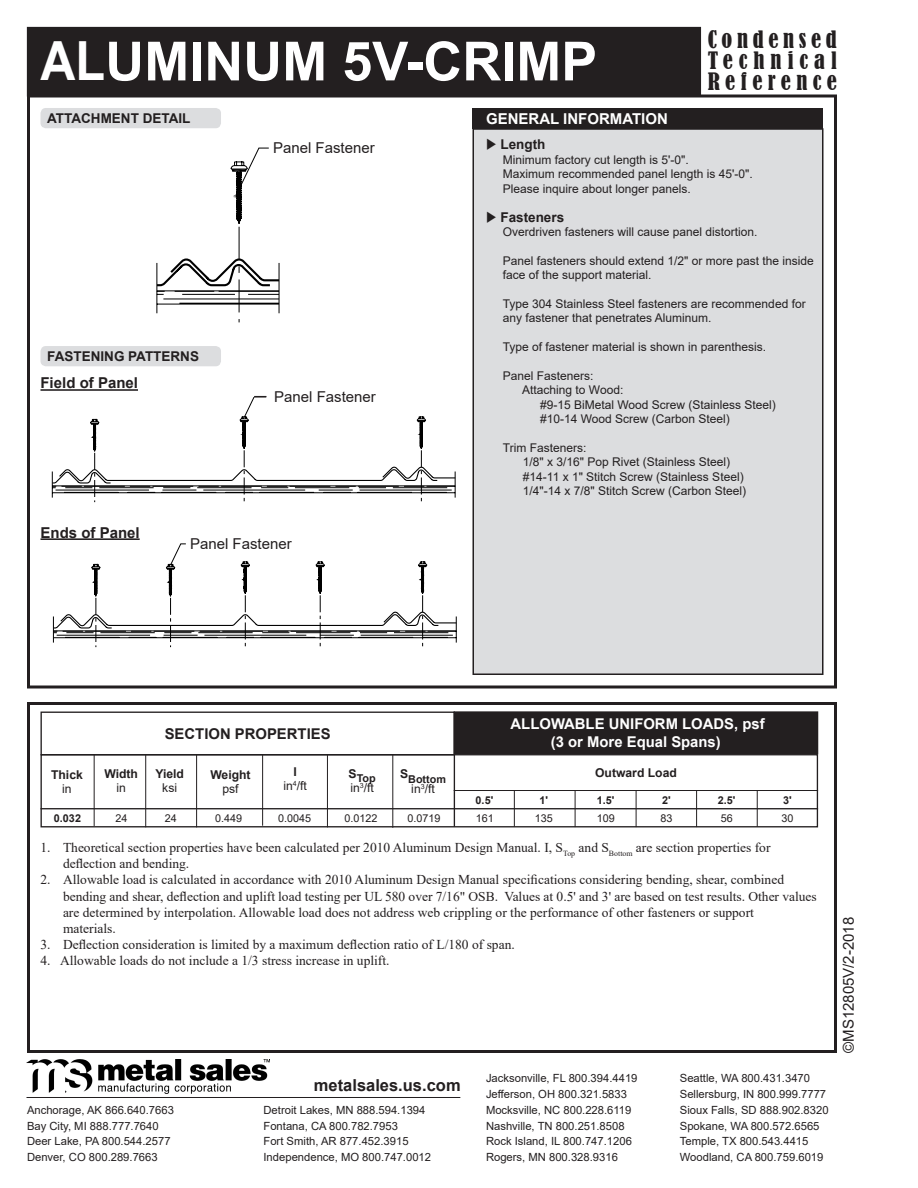
<style>
.page{position:relative;width:918px;height:1188px;background:#fff}
.page>*{position:absolute;margin:0;border:0;box-sizing:border-box;transform-origin:0 0}
.PageMaker_Defaults{font:700 54px "Arial";color:#fff;scale:.9 1}
.t1{font:condensed 22.5px/21px "Bernard";letter-spacing:.24em;color:#231f20;text-align:justify}
.t2{font:700 16.5px "Arial";color:#231f20}
.PageMaker_Defaults-2{font:15px "Arial";color:#231f20}
.PageMaker_Defaults-3{font:700 15px "Arial";color:#231f20}
.PageMaker_Defaults-4{font:700 15px "Arial";color:#fff}
.PageMaker_Defaults-5{font:700 14.85px "Arial";color:#fff}
.PageMaker_Defaults-6{font:700 14.85px "Arial";color:#231f20}
.t3{font:13.5px/16.2px "Times New Roman";color:#231f20}
.PageMaker_Defaults-7{font:700 13.5px "Arial";color:#231f20}
.t4{font:700 12.15px "Arial";color:#231f20}
.t5{font:12.15px "Arial";color:#231f20}
.PageMaker_Defaults-8{font:12px/14.4px "Arial";color:#231f20}
.t6{font:11.25px/15.8px "Arial";color:#231f20}
.t7{font:10.8px "Arial";color:#231f20}
.t8{font:700 10.8px "Arial";color:#231f20}
</style>
<div class="page">
<div style="left:27px;top:94px;width:810px;height:594px;border:3px solid #231f20"></div>
<div style="left:27px;top:702px;width:810px;height:351px;border:3px solid #231f20"></div>
<div style="left:27px;top:27px;width:674px;height:69px;background:#231f20"></div>
<img style="left:27px;top:1060px;width:242px;height:33px">
<hr style="left:27px;top:1097px;width:433px;height:1px;background:#231f20">
<svg style="left:156px;top:147px;width:124px;height:175px"></svg>
<svg style="left:53px;top:543px;width:404px;height:104px"></svg>
<div style="left:473px;top:129px;width:350px;height:545px;background:#dcdddf"></div>
<div style="left:472px;top:128px;width:352px;height:547px;border:2px solid #231f20"></div>
<div style="left:40px;top:108px;width:181px;height:20px;background:#dcdddf;border-radius:5px"></div>
<div style="left:40px;top:346px;width:181px;height:20px;background:#dcdddf;border-radius:5px"></div>
<div style="left:472px;top:108px;width:352px;height:20px;background:#231f20"></div>
<hr style="left:40px;top:389px;width:98px;height:2px;background:#231f20">
<hr style="left:40px;top:538px;width:100px;height:2px;background:#231f20">
<div style="left:41px;top:754px;width:777px;height:73px;border:1px solid #231f20"></div>
<div style="left:454px;top:712px;width:364px;height:42px;background:#231f20"></div>
<hr style="left:575px;top:791px;width:1px;height:36px;background:#231f20">
<hr style="left:514px;top:791px;width:1px;height:36px;background:#231f20">
<div style="left:41px;top:712px;width:414px;height:43px;border:1px solid #231f20"></div>
<hr style="left:696px;top:791px;width:1px;height:36px;background:#231f20">
<hr style="left:757px;top:791px;width:1px;height:36px;background:#231f20">
<hr style="left:454px;top:754px;width:1px;height:73px;background:#231f20">
<hr style="left:94px;top:754px;width:1px;height:72px;background:#231f20">
<hr style="left:392px;top:754px;width:1px;height:74px;background:#231f20">
<hr style="left:145px;top:755px;width:1px;height:72px;background:#231f20">
<hr style="left:262px;top:755px;width:1px;height:71px;background:#231f20">
<hr style="left:41px;top:808px;width:777px;height:1px;background:#231f20">
<hr style="left:454px;top:790px;width:364px;height:1px;background:#231f20">
<hr style="left:636px;top:791px;width:1px;height:36px;background:#231f20">
<hr style="left:196px;top:755px;width:1px;height:72px;background:#231f20">
<hr style="left:327px;top:755px;width:1px;height:72px;background:#231f20">
<svg style="left:51px;top:396px;width:405px;height:106px"></svg>
<p class="PageMaker_Defaults" style="left:40px;top:23px;width:620px">ALUMINUM 5V-CRIMP</p>
<p class="PageMaker_Defaults-7" style="left:47px;top:109px;width:145px">ATTACHMENT DETAIL</p>
<p class="PageMaker_Defaults-4" style="left:486px;top:108px;width:183px">GENERAL INFORMATION</p>
<p class="PageMaker_Defaults-2" style="left:273px;top:137px;width:103px">Panel Fastener</p>
<p class="PageMaker_Defaults-7" style="left:486px;top:134px;width:61px">◆ Length</p>
<h2 class="t1" style="left:708px;top:29px;width:131px">Condensed Technical Reference</h2>
<p class="PageMaker_Defaults-7" style="left:47px;top:347px;width:153px">FASTENING PATTERNS</p>
<p class="PageMaker_Defaults-3" style="left:40px;top:373px;width:99px">Field of Panel</p>
<p class="PageMaker_Defaults-3" style="left:40px;top:522px;width:101px">Ends of Panel</p>
<p class="PageMaker_Defaults-2" style="left:274px;top:387px;width:103px">Panel Fastener</p>
<p class="PageMaker_Defaults-2" style="left:190px;top:533px;width:103px">Panel Fastener</p>
<p class="PageMaker_Defaults-8" style="left:503px;top:152px;width:187px">Minimum factory cut length is 5'-0".</p>
<p class="PageMaker_Defaults-8" style="left:503px;top:167px;width:251px">Maximum recommended panel length is 45'-0".</p>
<p class="PageMaker_Defaults-8" style="left:503px;top:181px;width:190px">Please inquire about longer panels.</p>
<p class="PageMaker_Defaults-8" style="left:503px;top:224px;width:256px">Overdriven fasteners will cause panel distortion.</p>
<p class="PageMaker_Defaults-8" style="left:503px;top:253px;width:313px">Panel fasteners should extend 1/2" or more past the inside face of the support material.</p>
<p class="PageMaker_Defaults-8" style="left:503px;top:296px;width:304px">Type 304 Stainless Steel fasteners are recommended for any fastener that penetrates Aluminum.</p>
<p class="PageMaker_Defaults-8" style="left:503px;top:340px;width:265px">Type of fastener material is shown in parenthesis.</p>
<p class="PageMaker_Defaults-8" style="left:503px;top:368px;width:92px">Panel Fasteners:</p>
<p class="PageMaker_Defaults-8" style="left:522px;top:383px;width:103px">Attaching to Wood:</p>
<p class="PageMaker_Defaults-8" style="left:540px;top:397px;width:237px">#9-15 BiMetal Wood Screw (Stainless Steel)</p>
<p class="PageMaker_Defaults-8" style="left:540px;top:412px;width:191px">#10-14 Wood Screw (Carbon Steel)</p>
<p class="PageMaker_Defaults-8" style="left:503px;top:440px;width:85px">Trim Fasteners:</p>
<p class="PageMaker_Defaults-8" style="left:523px;top:455px;width:209px">1/8" x 3/16" Pop Rivet (Stainless Steel)</p>
<p class="PageMaker_Defaults-8" style="left:523px;top:469px;width:222px">#14-11 x 1" Stitch Screw (Stainless Steel)</p>
<p class="PageMaker_Defaults-8" style="left:523px;top:484px;width:225px">1/4"-14 x 7/8" Stitch Screw (Carbon Steel)</p>
<p class="PageMaker_Defaults-7" style="left:486px;top:208px;width:80px">◆ Fasteners</p>
<p class="PageMaker_Defaults-6" style="left:165px;top:723px;width:167px">SECTION PROPERTIES</p>
<p class="PageMaker_Defaults-5" style="left:511px;top:714px;width:256px">ALLOWABLE UNIFORM LOADS, psf</p>
<p class="PageMaker_Defaults-5" style="left:551px;top:731px;width:171px">(3 or More Equal Spans)</p>
<p class="t4" style="left:294px;top:763px;width:5px">I</p>
<p class="t5" style="left:283px;top:778px;width:25px">in<sup>4</sup>/ft</p>
<p class="t4" style="left:595px;top:764px;width:83px">Outward Load</p>
<p class="t8" style="left:349px;top:770px;width:29px"><sup>S</sup>Top</p>
<p class="t5" style="left:350px;top:779px;width:25px">in<sup>3</sup>/ft</p>
<p class="t4" style="left:104px;top:765px;width:35px">Width</p>
<p class="t5" style="left:116px;top:780px;width:11px">in</p>
<p class="t7" style="left:115px;top:811px;width:14px">24</p>
<p class="t4" style="left:155px;top:765px;width:30px">Yield</p>
<p class="t5" style="left:162px;top:780px;width:16px">ksi</p>
<p class="t8" style="left:400px;top:771px;width:47px"><sup>S</sup>Bottom</p>
<p class="t5" style="left:411px;top:780px;width:25px">in<sup>3</sup>/ft</p>
<p class="t4" style="left:210px;top:766px;width:42px">Weight</p>
<p class="t5" style="left:222px;top:780px;width:18px">psf</p>
<p class="t7" style="left:215px;top:811px;width:29px">0.449</p>
<p class="t7" style="left:278px;top:811px;width:35px">0.0045</p>
<p class="t7" style="left:344px;top:811px;width:35px">0.0122</p>
<p class="t7" style="left:407px;top:811px;width:35px">0.0719</p>
<p class="t4" style="left:51px;top:766px;width:33px">Thick</p>
<p class="t5" style="left:62px;top:780px;width:11px">in</p>
<p class="t8" style="left:476px;top:792px;width:19px">0.5'</p>
<p class="t8" style="left:539px;top:792px;width:10px">1'</p>
<p class="t8" style="left:597px;top:792px;width:19px">1.5'</p>
<p class="t8" style="left:662px;top:792px;width:10px">2'</p>
<p class="t8" style="left:718px;top:792px;width:19px">2.5'</p>
<p class="t8" style="left:783px;top:792px;width:10px">3'</p>
<p class="t7" style="left:476px;top:811px;width:20px">161</p>
<p class="t7" style="left:535px;top:811px;width:20px">135</p>
<p class="t7" style="left:597px;top:811px;width:20px">109</p>
<p class="t7" style="left:661px;top:811px;width:14px">83</p>
<p class="t7" style="left:721px;top:811px;width:14px">56</p>
<p class="t7" style="left:782px;top:811px;width:14px">30</p>
<p class="t3" style="left:40px;top:839px;width:732px">1. Theoretical section properties have been calculated per 2010 Aluminum Design Manual. I, S<sub>Top</sub> and S<sub>Bottom</sub> are section properties for</p>
<p class="t3" style="left:63px;top:855px;width:128px">deflection and bending.</p>
<p class="t3" style="left:63px;top:871px;width:755px;text-indent:-23px">2. Allowable load is calculated in accordance with 2010 Aluminum Design Manual specifications considering bending, shear, combined bending and shear, deflection and uplift load testing per UL 580 over 7/16" OSB. Values at 0.5' and 3' are based on test results. Other values are determined by interpolation. Allowable load does not address web crippling or the performance of other fasteners or support</p>
<p class="t3" style="left:63px;top:920px;width:54px">materials.</p>
<p class="t3" style="left:40px;top:936px;width:476px">3. Deflection consideration is limited by a maximum deflection ratio of L/180 of span.</p>
<p class="t3" style="left:40px;top:952px;width:351px">4. Allowable loads do not include a 1/3 stress increase in uplift.</p>
<p class="t8" style="left:54px;top:811px;width:29px">0.032</p>
<p class="t7" style="left:165px;top:811px;width:14px">24</p>
<p class="t2" style="left:314px;top:1073px;width:148px">metalsales.us.com</p>
<p class="t6" style="left:27px;top:1102px;width:148px">Anchorage, AK 866.640.7663<br>Bay City, MI 888.777.7640<br>Deer Lake, PA 800.544.2577<br>Denver, CO 800.289.7663</p>
<p class="t6" style="left:264px;top:1102px;width:169px">Detroit Lakes, MN 888.594.1394<br>Fontana, CA 800.782.7953<br>Fort Smith, AR 877.452.3915<br>Independence, MO 800.747.0012</p>
<p class="t6" style="left:486px;top:1070px;width:153px">Jacksonville, FL 800.394.4419<br>Jefferson, OH 800.321.5833<br>Mocksville, NC 800.228.6119<br>Nashville, TN 800.251.8508<br>Rock Island, IL 800.747.1206<br>Rogers, MN 800.328.9316</p>
<p class="t6" style="left:680px;top:1070px;width:150px">Seattle, WA 800.431.3470<br>Sellersburg, IN 800.999.7777<br>Sioux Falls, SD 888.902.8320<br>Spokane, WA 800.572.6565<br>Temple, TX 800.543.4415<br>Woodland, CA 800.759.6019</p>
<p class="PageMaker_Defaults-2" style="left:838px;top:1053px;width:138px;rotate:-90deg">©MS12805V/2-2018</p>
</div>
